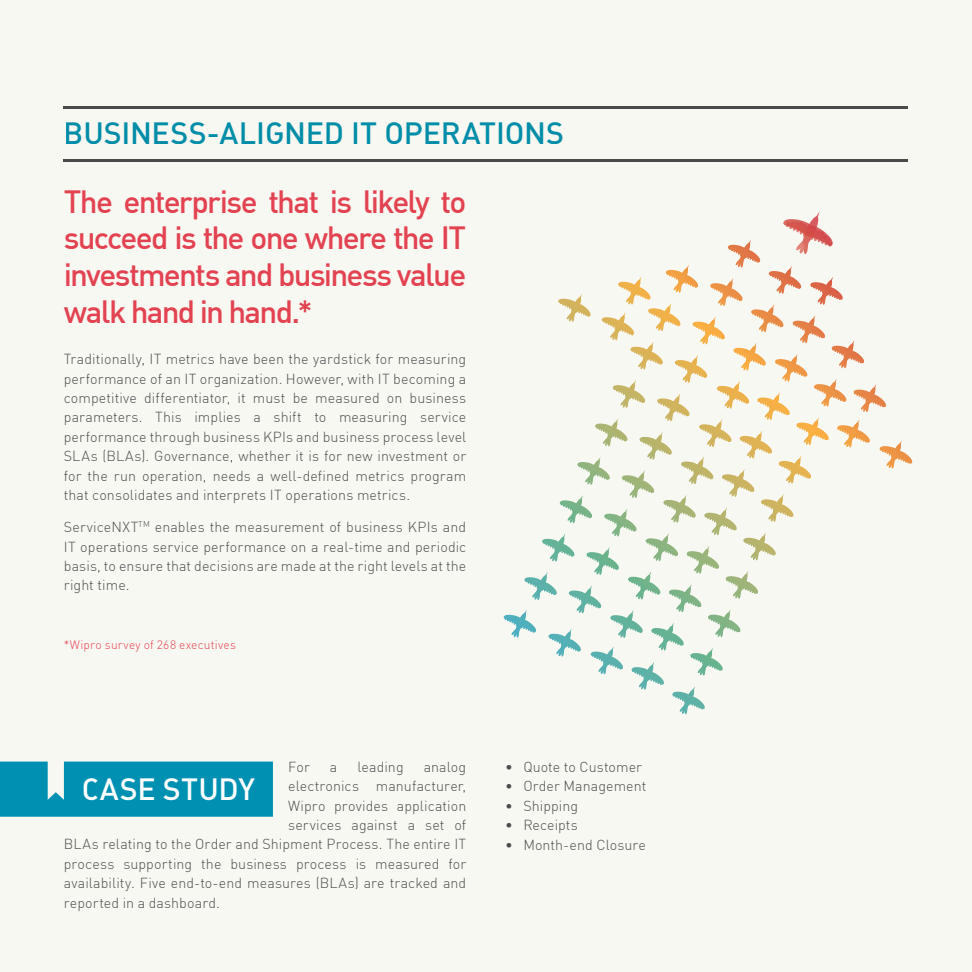
<style>
.page{position:relative;width:972px;height:972px;background:#f8f8f2}
.page>*{position:absolute;margin:0;border:0;box-sizing:border-box;transform-origin:0 0}
.t1{font:500 31.5px/36.9px "DIN";letter-spacing:-.055em;color:#e34251;text-align:justify}
.t2{font:30.3px "DIN Medium Alternate";letter-spacing:-.005em;color:#0091b2}
.t3{font:30.3px "DIN Medium Alternate";letter-spacing:.005em;color:#fff}
.t4{font:300 14.25px/19.5px "DIN";letter-spacing:.005em;color:#4d4d4f;text-align:justify}
.t5{font:300 12px "DIN";letter-spacing:.02em;color:#e34251}
</style>
<div class="page">
<svg style="left:504px;top:211px;width:408px;height:503px"></svg>
<hr style="left:64px;top:106px;width:844px;height:3px;background:#4d4d4f">
<hr style="left:64px;top:159px;width:844px;height:2px;background:#4d4d4f">
<div style="left:0;top:762px;width:273px;height:55px;background:#0091b2"></div>
<h2 class="t2" style="left:64px;top:113px;width:502px">BUSINESS-ALIGNED IT OPERATIONS</h2>
<h1 class="t1" style="left:64px;top:182px;width:404px">The enterprise that is likely to succeed is the one where the IT investments and business value walk hand in hand.*</h1>
<p class="t4" style="left:64px;top:349px;width:404px">Traditionally, IT metrics have been the yardstick for measuring performance of an IT organization. However, with IT becoming a competitive differentiator, it must be measured on business parameters. This implies a shift to measuring service performance through business KPIs and business process level SLAs (BLAs). Governance, whether it is for new investment or for the run operation, needs a well-defined metrics program that consolidates and interprets IT operations metrics.</p>
<p class="t4" style="left:64px;top:517px;width:404px">ServiceNXT<sup>TM</sup> enables the measurement of business KPIs and IT operations service performance on a real-time and periodic basis, to ensure that decisions are made at the right levels at the right time.</p>
<p class="t5" style="left:64px;top:637px;width:174px">*Wipro survey of 268 executives</p>
<p class="t4" style="left:288px;top:757px;width:180px;text-indent:136px">analog electronics manufacturer, Wipro provides application services against a set of</p>
<p class="t4" style="left:505px;top:757px;width:139px">• Quote to Customer</p>
<p class="t4" style="left:288px;top:757px;width:23px">For</p>
<p class="t4" style="left:330px;top:757px;width:9px">a</p>
<p class="t4" style="left:357px;top:757px;width:48px">leading</p>
<h2 class="t3" style="left:82px;top:770px;width:175px">CASE STUDY</h2>
<p class="t4" style="left:505px;top:776px;width:143px">• Order Management</p>
<p class="t4" style="left:505px;top:796px;width:75px">• Shipping</p>
<p class="t4" style="left:505px;top:815px;width:74px">• Receipts</p>
<p class="t4" style="left:505px;top:835px;width:143px">• Month-end Closure</p>
<p class="t4" style="left:64px;top:834px;width:404px">BLAs relating to the Order and Shipment Process. The entire IT process supporting the business process is measured for availability. Five end-to-end measures (BLAs) are tracked and reported in a dashboard.</p>
</div>
